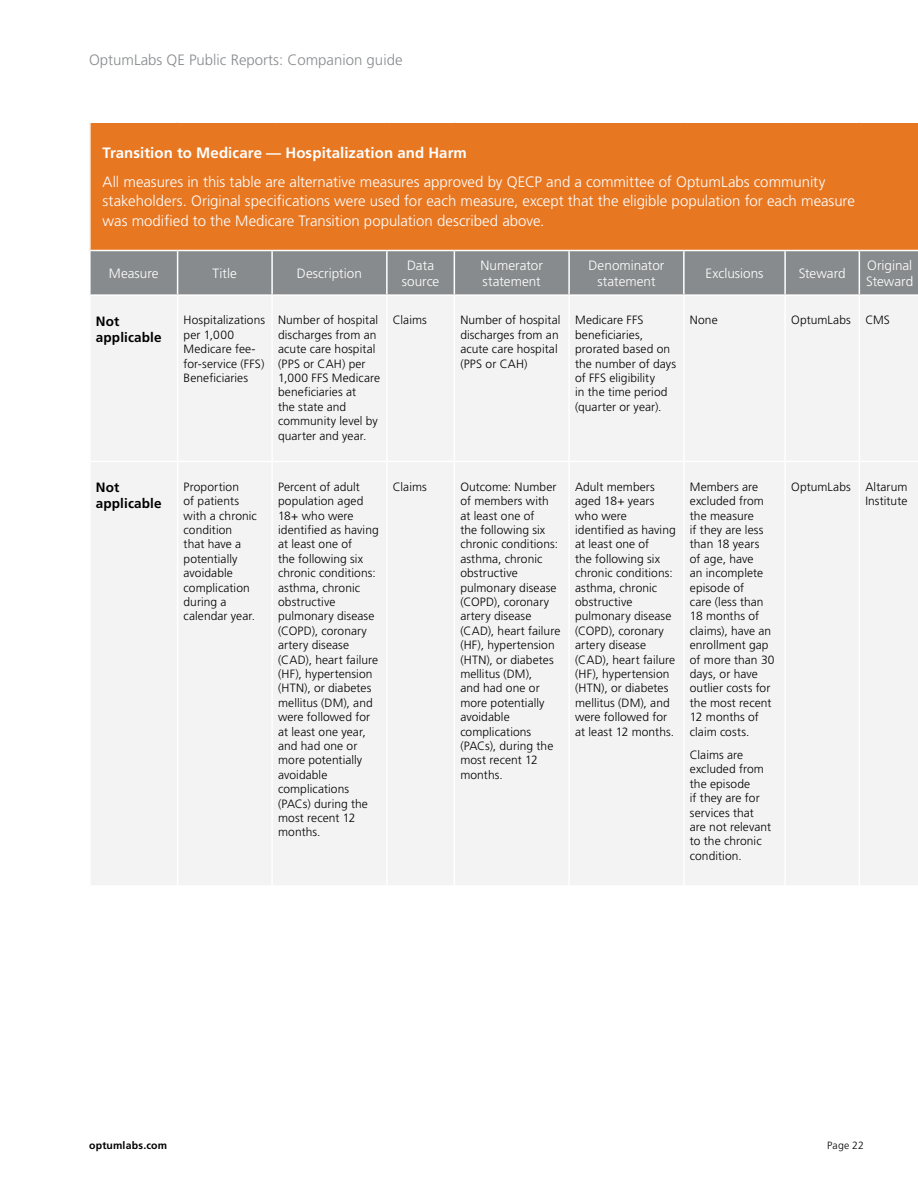
<style>
.page{position:relative;width:918px;height:1188px;background:#fff}
.page>*{position:absolute;margin:0;border:0;box-sizing:border-box;transform-origin:0 0}
.t1{font:300 15px/19.5px "Frutiger LT Pro";color:#fff}
.t2{font:700 15px "Frutiger LT Pro";letter-spacing:.005em;color:#fff}
.t3{font:300 15px "Frutiger LT Pro";color:#888b8d}
.t4{font:300 13.5px/16.2px "Frutiger LT Pro";color:#fff;text-align:center}
.t5{font:700 13.5px/16.2px "Frutiger LT Pro";letter-spacing:.01em;color:#000}
.t6{font:300 12px/14.4px "Frutiger LT Pro";letter-spacing:.005em;color:#000}
.t7{font:700 10.5px "Frutiger LT Pro";letter-spacing:.015em;color:#000}
.t8{font:300 10.5px "Frutiger LT Pro";letter-spacing:.01em;color:#000}
</style>
<div class="page">
<div style="left:90px;top:122px;width:828px;height:128px;background:#e87722"></div>
<div style="left:91px;top:251px;width:827px;height:43px;background:#888b8d"></div>
<div style="left:91px;top:296px;width:827px;height:589px;background:#f3f3f3"></div>
<hr style="left:89px;top:122px;width:89px;height:1px;background:#fff">
<hr style="left:89px;top:123px;width:2px;height:127px;background:#fff">
<hr style="left:178px;top:122px;width:94px;height:1px;background:#fff">
<hr style="left:272px;top:122px;width:115px;height:1px;background:#fff">
<hr style="left:387px;top:122px;width:67px;height:1px;background:#fff">
<hr style="left:454px;top:122px;width:115px;height:1px;background:#fff">
<hr style="left:569px;top:122px;width:115px;height:1px;background:#fff">
<hr style="left:684px;top:122px;width:101px;height:1px;background:#fff">
<hr style="left:785px;top:122px;width:74px;height:1px;background:#fff">
<hr style="left:859px;top:122px;width:59px;height:1px;background:#fff">
<hr style="left:177px;top:251px;width:1px;height:43px;background:#fff">
<hr style="left:271px;top:251px;width:2px;height:43px;background:#fff">
<hr style="left:386px;top:251px;width:2px;height:43px;background:#fff">
<hr style="left:454px;top:251px;width:1px;height:43px;background:#fff">
<hr style="left:568px;top:251px;width:2px;height:43px;background:#fff">
<hr style="left:683px;top:251px;width:2px;height:43px;background:#fff">
<hr style="left:784px;top:251px;width:2px;height:43px;background:#fff">
<hr style="left:859px;top:251px;width:1px;height:43px;background:#fff">
<hr style="left:177px;top:296px;width:1px;height:165px;background:#fff">
<hr style="left:271px;top:296px;width:2px;height:165px;background:#fff">
<hr style="left:386px;top:296px;width:2px;height:165px;background:#fff">
<hr style="left:454px;top:296px;width:1px;height:165px;background:#fff">
<hr style="left:568px;top:296px;width:2px;height:165px;background:#fff">
<hr style="left:683px;top:296px;width:2px;height:165px;background:#fff">
<hr style="left:784px;top:296px;width:2px;height:165px;background:#fff">
<hr style="left:859px;top:296px;width:1px;height:165px;background:#fff">
<hr style="left:89px;top:461px;width:89px;height:1px;background:#fff">
<hr style="left:178px;top:461px;width:94px;height:1px;background:#fff">
<hr style="left:177px;top:462px;width:1px;height:423px;background:#fff">
<hr style="left:272px;top:461px;width:115px;height:1px;background:#fff">
<hr style="left:271px;top:462px;width:2px;height:423px;background:#fff">
<hr style="left:387px;top:461px;width:67px;height:1px;background:#fff">
<hr style="left:386px;top:462px;width:2px;height:423px;background:#fff">
<hr style="left:454px;top:461px;width:115px;height:1px;background:#fff">
<hr style="left:454px;top:462px;width:1px;height:423px;background:#fff">
<hr style="left:569px;top:461px;width:115px;height:1px;background:#fff">
<hr style="left:568px;top:462px;width:2px;height:423px;background:#fff">
<hr style="left:684px;top:461px;width:101px;height:1px;background:#fff">
<hr style="left:683px;top:462px;width:2px;height:423px;background:#fff">
<hr style="left:785px;top:461px;width:74px;height:1px;background:#fff">
<hr style="left:784px;top:462px;width:2px;height:423px;background:#fff">
<hr style="left:859px;top:461px;width:59px;height:1px;background:#fff">
<hr style="left:859px;top:462px;width:1px;height:423px;background:#fff">
<p class="t3" style="left:89px;top:51px;width:315px">OptumLabs QE Public Reports: Companion guide</p>
<p class="t2" style="left:103px;top:144px;width:366px">Transition to Medicare — Hospitalization and Harm</p>
<p class="t1" style="left:103px;top:172px;width:754px">All measures in this table are alternative measures approved by QECP and a committee of OptumLabs community stakeholders. Original specifications were used for each measure, except that the eligible population for each measure was modified to the Medicare Transition population described above.</p>
<p class="t4" style="left:109px;top:265px;width:51px">Measure</p>
<p class="t4" style="left:213px;top:265px;width:26px">Title</p>
<p class="t4" style="left:297px;top:265px;width:67px">Description</p>
<p class="t4" style="left:402px;top:257px;width:39px">Data source</p>
<p class="t4" style="left:481px;top:257px;width:64px;text-align:left">Numerator statement</p>
<p class="t4" style="left:589px;top:257px;width:77px">Denominator statement</p>
<p class="t4" style="left:705px;top:265px;width:60px">Exclusions</p>
<p class="t4" style="left:799px;top:265px;width:48px">Steward</p>
<p class="t4" style="left:866px;top:257px;width:48px;text-align:left">Original<br>Steward</p>
<p class="t5" style="left:96px;top:313px;width:67px">Not applicable</p>
<p class="t6" style="left:184px;top:313px;width:83px">Hospitalizations per 1,000<br>Medicare fee&shy;for-service (FFS)<br>Beneficiaries</p>
<p class="t6" style="left:278px;top:313px;width:103px">Number of hospital discharges from an acute care hospital (PPS or CAH) per<br>1,000 FFS Medicare beneficiaries at<br>the state and community level by quarter and year.</p>
<p class="t6" style="left:393px;top:313px;width:35px">Claims</p>
<p class="t6" style="left:460px;top:313px;width:102px">Number of hospital discharges from an acute care hospital (PPS or CAH)</p>
<p class="t6" style="left:575px;top:313px;width:102px">Medicare FFS beneficiaries, prorated based on the number of days of FFS eligibility<br>in the time period (quarter or year).</p>
<p class="t6" style="left:690px;top:313px;width:29px">None</p>
<p class="t6" style="left:791px;top:313px;width:100px">OptumLabs CMS</p>
<p class="t5" style="left:96px;top:479px;width:67px">Not applicable</p>
<p class="t6" style="left:184px;top:479px;width:75px">Proportion<br>of patients with a chronic condition<br>that have a potentially avoidable complication during a calendar year.</p>
<p class="t6" style="left:278px;top:479px;width:102px">Percent of adult population aged<br>18+ who were identified as having at least one of<br>the following six chronic conditions: asthma, chronic obstructive pulmonary disease (COPD), coronary artery disease (CAD), heart failure (HF), hypertension (HTN), or diabetes mellitus (DM), and were followed for at least one year, and had one or more potentially avoidable complications (PACs) during the most recent 12 months.</p>
<p class="t6" style="left:393px;top:479px;width:35px">Claims</p>
<p class="t6" style="left:460px;top:479px;width:102px">Outcome: Number of members with at least one of<br>the following six chronic conditions: asthma, chronic obstructive pulmonary disease (COPD), coronary artery disease (CAD), heart failure (HF), hypertension (HTN), or diabetes mellitus (DM),<br>and had one or more potentially avoidable complications (PACs), during the most recent 12 months.</p>
<p class="t6" style="left:575px;top:479px;width:102px">Adult members aged 18+ years who were identified as having at least one of<br>the following six chronic conditions: asthma, chronic obstructive pulmonary disease (COPD), coronary artery disease (CAD), heart failure (HF), hypertension (HTN), or diabetes mellitus (DM), and were followed for at least 12 months.</p>
<p class="t6" style="left:690px;top:479px;width:86px">Members are excluded from the measure<br>if they are less than 18 years<br>of age, have<br>an incomplete episode of<br>care (less than<br>18 months of claims), have an enrollment gap of more than 30 days, or have outlier costs for the most recent<br>12 months of claim costs.</p>
<p class="t6" style="left:690px;top:748px;width:83px">Claims are excluded from the episode<br>if they are for services that are not relevant to the chronic condition.</p>
<p class="t6" style="left:791px;top:479px;width:118px;text-align:right">OptumLabs Altarum<br>Institute</p>
<p class="t7" style="left:89px;top:1139px;width:80px">optumlabs.com</p>
<p class="t8" style="left:827px;top:1139px;width:38px">Page 22</p>
</div>
